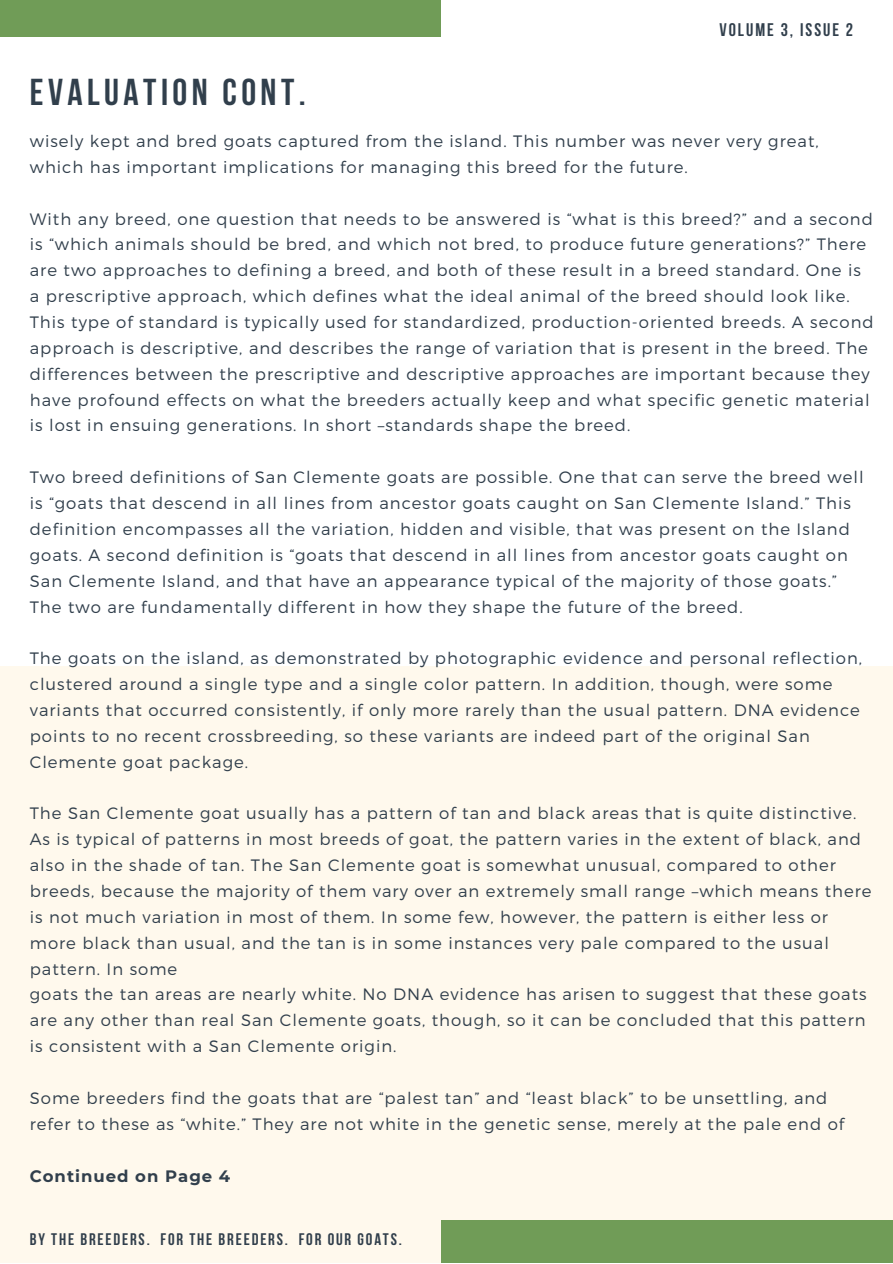
<style>
.page{position:relative;width:893px;height:1264px;background:#fff}
.page>*{position:absolute;margin:0;border:0;box-sizing:border-box;transform-origin:0 0}
.t1{font:700 37.35px "Bebas Neue";letter-spacing:.12em;color:#313f4c}
.t2{font:700 18.15px "Bebas Neue";letter-spacing:.11em;color:#313f4c}
.t3{font:700 16.65px "Bebas Neue";letter-spacing:.11em;color:#313f4c}
.t4{font:300 16.5px/25.8px "Montserrat";letter-spacing:.06em;color:#313f4c}
.t5{font:700 16.5px "Montserrat";letter-spacing:.06em;color:#313f4c}
</style>
<div class="page">
<div style="left:0;top:665px;width:892px;height:597px;background:#fff9ed"></div>
<div style="left:440px;top:1220px;width:452px;height:42px;background:#709c57"></div>
<div style="left:0;top:0;width:440px;height:37px;background:#709c57"></div>
<h1 class="t1" style="left:30px;top:77px;width:277px">EVALUATION CONT.</h1>
<p class="t2" style="left:719px;top:22px;width:135px">VOLUME 3, ISSUE 2</p>
<p class="t4" style="left:30px;top:127px;width:790px">wisely kept and bred goats captured from the island. This number was never very great, which has important implications for managing this breed for the future.</p>
<p class="t4" style="left:30px;top:205px;width:845px">With any breed, one question that needs to be answered is “what is this breed?” and a second is “which animals should be bred, and which not bred, to produce future generations?” There are two approaches to defining a breed, and both of these result in a breed standard. One is a prescriptive approach, which defines what the ideal animal of the breed should look like.<br>This type of standard is typically used for standardized, production-oriented breeds. A second approach is descriptive, and describes the range of variation that is present in the breed. The differences between the prescriptive and descriptive approaches are important because they have profound effects on what the breeders actually keep and what specific genetic material is lost in ensuing generations. In short –standards shape the breed.</p>
<p class="t4" style="left:30px;top:463px;width:835px">Two breed definitions of San Clemente goats are possible. One that can serve the breed well is “goats that descend in all lines from ancestor goats caught on San Clemente Island.” This definition encompasses all the variation, hidden and visible, that was present on the Island goats. A second definition is “goats that descend in all lines from ancestor goats caught on San Clemente Island, and that have an appearance typical of the majority of those goats.” The two are fundamentally different in how they shape the future of the breed.</p>
<p class="t4" style="left:30px;top:644px;width:833px">The goats on the island, as demonstrated by photographic evidence and personal reflection, clustered around a single type and a single color pattern. In addition, though, were some variants that occurred consistently, if only more rarely than the usual pattern. DNA evidence points to no recent crossbreeding, so these variants are indeed part of the original San Clemente goat package.</p>
<p class="t4" style="left:30px;top:799px;width:843px">The San Clemente goat usually has a pattern of tan and black areas that is quite distinctive.<br>As is typical of patterns in most breeds of goat, the pattern varies in the extent of black, and also in the shade of tan. The San Clemente goat is somewhat unusual, compared to other breeds, because the majority of them vary over an extremely small range –which means there is not much variation in most of them. In some few, however, the pattern is either less or more black than usual, and the tan is in some instances very pale compared to the usual pattern. In some<br>goats the tan areas are nearly white. No DNA evidence has arisen to suggest that these goats are any other than real San Clemente goats, though, so it can be concluded that this pattern is consistent with a San Clemente origin.</p>
<p class="t4" style="left:30px;top:1084px;width:815px">Some breeders find the goats that are “palest tan” and “least black” to be unsettling, and refer to these as “white.” They are not white in the genetic sense, merely at the pale end of</p>
<p class="t5" style="left:30px;top:1165px;width:202px">Continued on Page 4</p>
<p class="t3" style="left:30px;top:1232px;width:373px">BY THE BREEDERS. FOR THE BREEDERS. FOR OUR GOATS.</p>
</div>
